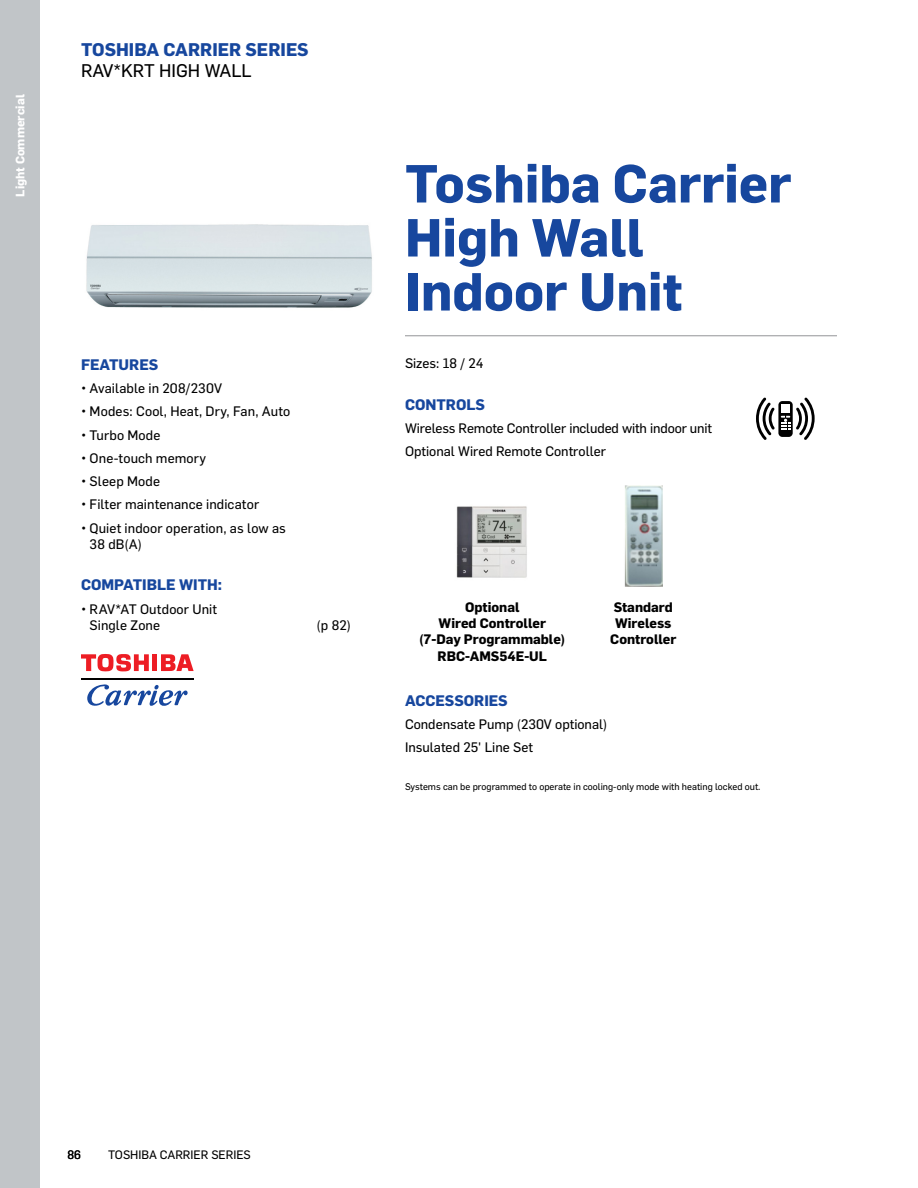
<style>
.page{position:relative;width:918px;height:1188px;background:#fff}
.page>*{position:absolute;margin:0;border:0;box-sizing:border-box;transform-origin:0 0}
.t1{font:700 52.5px/54px "Flama";color:#17479e}
.t2{font:700 18px "Flama";color:#17479e}
.t3{font:18px "Flama Basic";color:#000}
.t4{font:700 15px "Flama";color:#17479e}
.t5{font:13.5px/16.5px "Flama Basic";color:#000}
.t6{font:700 13.5px/16.2px "Flama";color:#000;text-align:center}
.t7{font:700 12px "Flama";color:#fff}
.t8{font:12px "Flama Basic";color:#000}
.t9{font:9.45px "Flama Basic";color:#000}
</style>
<div class="page">
<div style="left:0;top:0;width:40px;height:1188px;background:#c1c5c8"></div>
<img style="left:86px;top:224px;width:286px;height:84px">
<hr style="left:405px;top:335px;width:432px;height:1px;background:#939598">
<hr style="left:153px;top:654px;width:4px;height:17px;background:#ed1d24">
<svg style="left:81px;top:654px;width:68px;height:18px"></svg>
<svg style="left:161px;top:654px;width:33px;height:17px"></svg>
<hr style="left:81px;top:678px;width:113px;height:2px;background:#000">
<svg style="left:87px;top:684px;width:101px;height:22px"></svg>
<div style="left:778px;top:401px;width:15px;height:36px;background:#000;border-radius:4px"></div>
<div style="left:781px;top:405px;width:9px;height:8px;background:#fff"></div>
<svg style="left:781px;top:416px;width:9px;height:13px"></svg>
<svg style="left:756px;top:397px;width:19px;height:43px"></svg>
<svg style="left:796px;top:397px;width:19px;height:43px"></svg>
<img style="left:456px;top:506px;width:71px;height:72px">
<img style="left:624px;top:486px;width:39px;height:100px">
<p class="t7" style="left:11px;top:197px;width:104px;rotate:-90deg">Light Commercial</p>
<p class="t7" style="left:11px;top:156px;width:63px;rotate:-90deg">Multi-Zone</p>
<h2 class="t2" style="left:81px;top:37px;width:229px">TOSHIBA CARRIER SERIES</h2>
<h2 class="t3" style="left:81px;top:58px;width:172px">RAV*KRT HIGH WALL</h2>
<p class="t4" style="left:81px;top:354px;width:79px">FEATURES</p>
<p class="t5" style="left:81px;top:379px;width:143px">• Available in 208/230V</p>
<p class="t5" style="left:81px;top:403px;width:211px">• Modes: Cool, Heat, Dry, Fan, Auto</p>
<p class="t5" style="left:81px;top:426px;width:81px">• Turbo Mode</p>
<p class="t5" style="left:81px;top:449px;width:127px">• One-touch memory</p>
<p class="t5" style="left:81px;top:472px;width:81px">• Sleep Mode</p>
<p class="t5" style="left:81px;top:495px;width:180px">• Filter maintenance indicator</p>
<p class="t5" style="left:90px;top:519px;width:198px;text-indent:-9px">• Quiet indoor operation, as low as<br>38 dB(A)</p>
<p class="t4" style="left:81px;top:574px;width:143px">COMPATIBLE WITH:</p>
<p class="t5" style="left:90px;top:600px;width:129px;text-indent:-9px">• RAV*AT Outdoor Unit<br>Single Zone</p>
<p class="t5" style="left:317px;top:616px;width:36px">(p 82)</p>
<h1 class="t1" style="left:405px;top:153px;width:388px">Toshiba Carrier<br>High Wall<br>Indoor Unit</h1>
<p class="t5" style="left:405px;top:355px;width:80px">Sizes: 18 / 24</p>
<p class="t4" style="left:405px;top:393px;width:82px">CONTROLS</p>
<p class="t5" style="left:405px;top:416px;width:309px;line-height:23.2px">Wireless Remote Controller included with indoor unit<br>Optional Wired Remote Controller</p>
<p class="t6" style="left:419px;top:598px;width:148px">Optional<br>Wired Controller (7-Day Programmable)<br>RBC-AMS54E-UL</p>
<p class="t6" style="left:610px;top:598px;width:68px">Standard<br>Wireless<br>Controller</p>
<p class="t4" style="left:405px;top:689px;width:104px">ACCESSORIES</p>
<p class="t5" style="left:405px;top:712px;width:204px;line-height:23.2px">Condensate Pump (230V optional)<br>Insulated 25' Line Set</p>
<p class="t9" style="left:405px;top:781px;width:357px">Systems can be programmed to operate in cooling-only mode with heating locked out.</p>
<p class="t8" style="left:67px;top:1146px;width:15px">86</p>
<p class="t8" style="left:108px;top:1146px;width:144px">TOSHIBA CARRIER SERIES</p>
</div>
